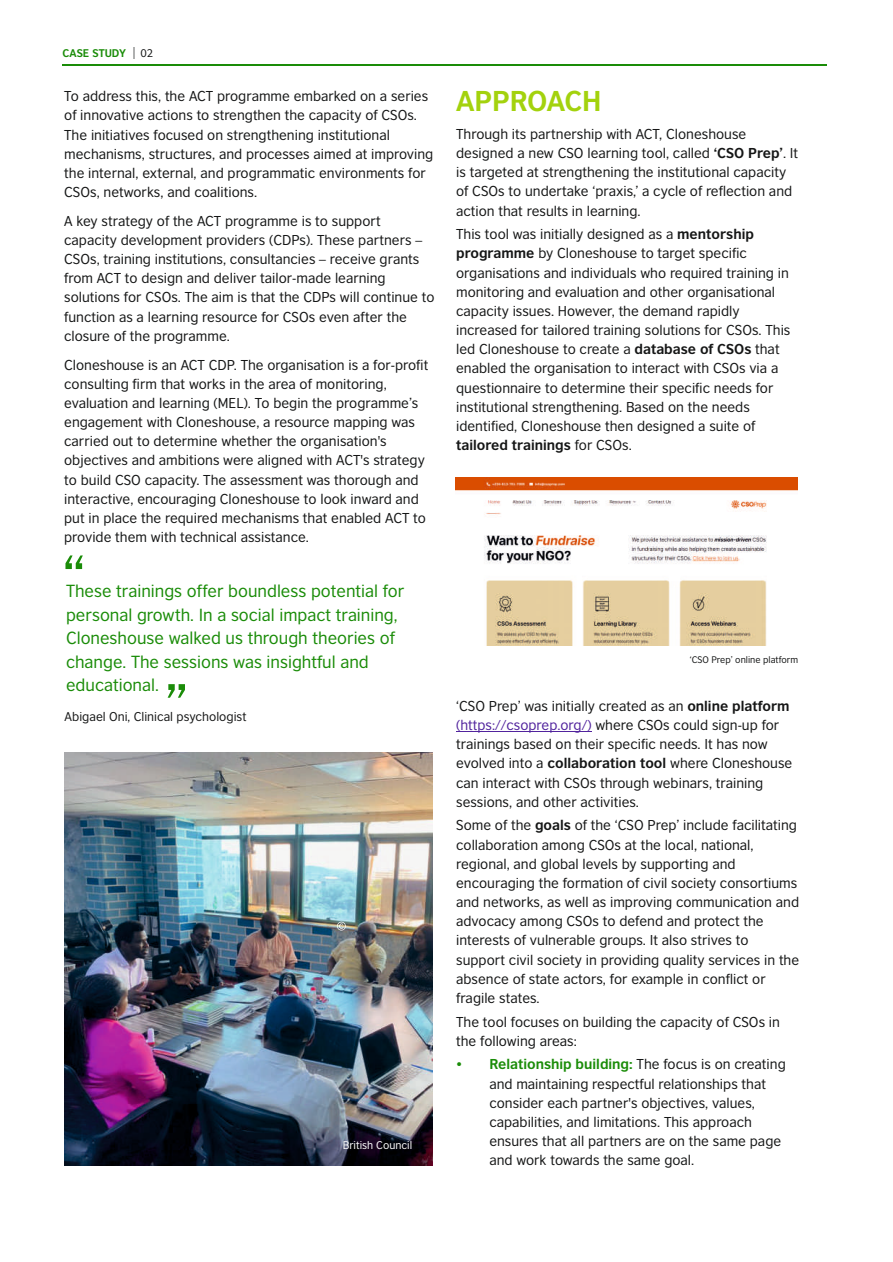
<style>
.page{position:relative;width:893px;height:1262px;background:#fff}
.page>*{position:absolute;margin:0;border:0;box-sizing:border-box;transform-origin:0 0}
.t1{font:700 27px "British Council Sans";color:#a3d20d}
.t2{font:16.5px/23.4px "British Council Sans";color:#1a8c08}
.t3{font:13.5px/19.2px "British Council Sans";color:#151616}
.t4{font:12px "British Council Sans";color:#151616}
.t5{font:10.5px "British Council Sans";color:#fff}
.t6{font:700 10.5px "British Council Sans";color:#1a8c08}
.t7{font:10.5px "British Council Sans";color:#151616}
.t8{font:9px "British Council Sans";color:#151616}
.s1{font-weight:700}
.s2{color:#51239d}
.s3{font-weight:700;color:#1a8c08}
</style>
<div class="page">
<hr style="left:62px;top:65px;width:764px;height:1px;background:#1a8c08">
<svg style="left:133px;top:47px;width:2px;height:11px"></svg>
<hr style="left:456px;top:731px;width:135px;height:1px;background:#51239d">
<svg style="left:168px;top:684px;width:17px;height:13px"></svg>
<svg style="left:65px;top:555px;width:18px;height:14px"></svg>
<img style="left:64px;top:752px;width:368px;height:413px">
<svg style="left:337px;top:921px;width:9px;height:9px"></svg>
<img style="left:455px;top:477px;width:342px;height:168px">
<p class="t6" style="left:63px;top:49px;width:65px">CASE STUDY</p>
<p class="t7" style="left:140px;top:49px;width:14px">02</p>
<p class="t3" style="left:64px;top:88px;width:370px">To address this, the ACT programme embarked on a series of innovative actions to strengthen the capacity of CSOs.<br>The initiatives focused on strengthening institutional mechanisms, structures, and processes aimed at improving the internal, external, and programmatic environments for CSOs, networks, and coalitions.</p>
<p class="t3" style="left:64px;top:212px;width:372px">A key strategy of the ACT programme is to support capacity development providers (CDPs). These partners – CSOs, training institutions, consultancies – receive grants from ACT to design and deliver tailor-made learning solutions for CSOs. The aim is that the CDPs will continue to function as a learning resource for CSOs even after the closure of the programme.</p>
<p class="t3" style="left:64px;top:356px;width:365px">Cloneshouse is an ACT CDP. The organisation is a for-profit consulting firm that works in the area of monitoring, evaluation and learning (MEL). To begin the programme’s engagement with Cloneshouse, a resource mapping was carried out to determine whether the organisation's objectives and ambitions were aligned with ACT's strategy to build CSO capacity. The assessment was thorough and interactive, encouraging Cloneshouse to look inward and put in place the required mechanisms that enabled ACT to provide them with technical assistance.</p>
<p class="t2" style="left:66px;top:581px;width:340px">These trainings offer boundless potential for personal growth. In a social impact training, Cloneshouse walked us through theories of change. The sessions was insightful and educational.</p>
<p class="t4" style="left:65px;top:711px;width:183px">Abigael Oni, Clinical psychologist</p>
<p class="t5" style="left:343px;top:1140px;width:71px">British Council</p>
<h1 class="t1" style="left:456px;top:91px;width:147px">APPROACH</h1>
<p class="t3" style="left:456px;top:126px;width:343px">Through its partnership with ACT, Cloneshouse designed a new CSO learning tool, called <span class="s1">‘CSO Prep’</span>. It is targeted at strengthening the institutional capacity of CSOs to undertake ‘praxis,’ a cycle of reflection and action that results in learning.</p>
<p class="t3" style="left:456px;top:226px;width:336px">This tool was initially designed as a <span class="s1">mentorship programme</span> by Cloneshouse to target specific organisations and individuals who required training in monitoring and evaluation and other organisational capacity issues. However, the demand rapidly increased for tailored training solutions for CSOs. This led Cloneshouse to create a <span class="s1">database of CSOs</span> that enabled the organisation to interact with CSOs via a questionnaire to determine their specific needs for institutional strengthening. Based on the needs identified, Cloneshouse then designed a suite of <span class="s1">tailored trainings</span> for CSOs.</p>
<p class="t8" style="left:689px;top:656px;width:110px">‘CSO Prep’ online platform</p>
<p class="t3" style="left:456px;top:697px;width:338px">‘CSO Prep’ was initially created as an <span class="s1">online platform </span><span class="s2">(https://csoprep.org/)</span> where CSOs could sign-up for trainings based on their specific needs. It has now evolved into a <span class="s1">collaboration tool</span> where Cloneshouse can interact with CSOs through webinars, training sessions, and other activities.</p>
<p class="t3" style="left:456px;top:817px;width:344px">Some of the <span class="s1">goals</span> of the ‘CSO Prep’ include facilitating collaboration among CSOs at the local, national, regional, and global levels by supporting and encouraging the formation of civil society consortiums and networks, as well as improving communication and advocacy among CSOs to defend and protect the interests of vulnerable groups. It also strives to support civil society in providing quality services in the absence of state actors, for example in conflict or fragile states.</p>
<p class="t3" style="left:456px;top:1013px;width:325px">The tool focuses on building the capacity of CSOs in the following areas:</p>
<p class="t3" style="left:489px;top:1056px;width:298px"><span class="s3">Relationship building:</span> The focus is on creating and maintaining respectful relationships that consider each partner's objectives, values, capabilities, and limitations. This approach ensures that all partners are on the same page and work towards the same goal.</p>
</div>
